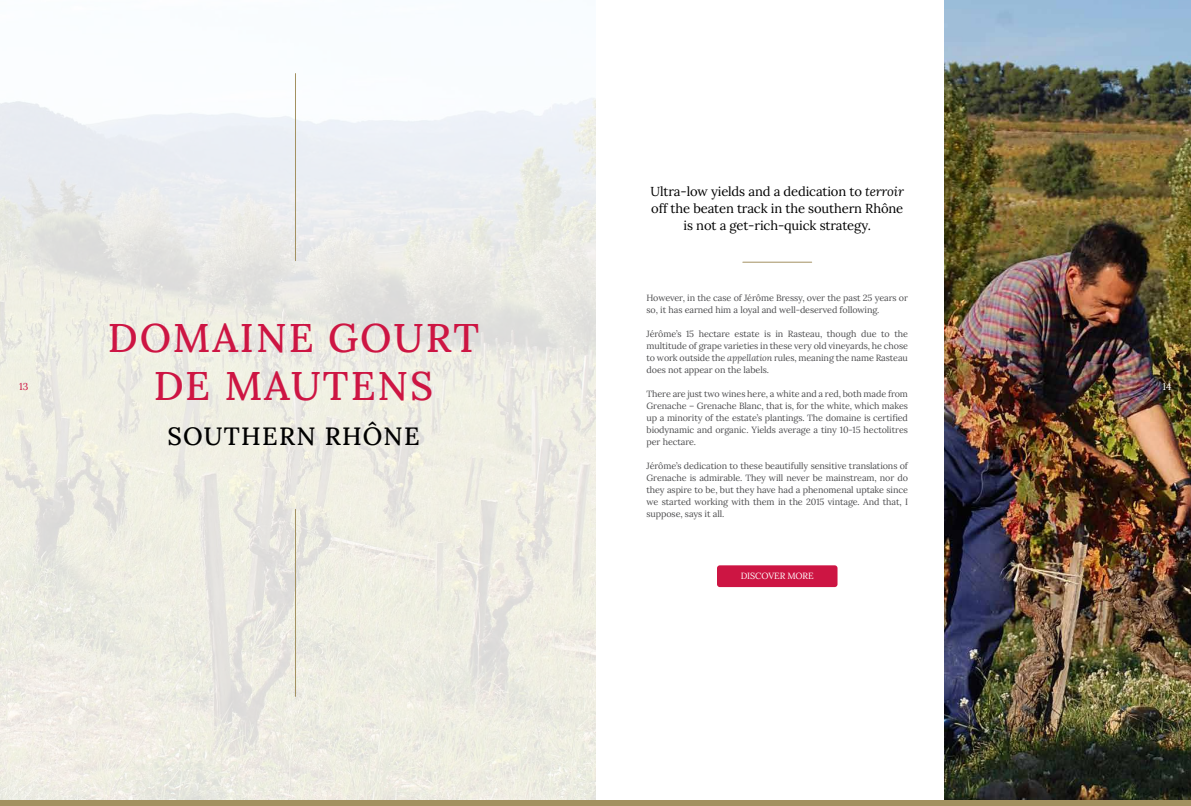
<style>
.page{position:relative;width:1191px;height:806px;background:#fff}
.page>*{position:absolute;margin:0;border:0;box-sizing:border-box;transform-origin:0 0}
.t1{font:500 40px/48px "Lora";letter-spacing:.05em;color:#cd1543;text-align:center}
.t2{font:500 25px "Lora";letter-spacing:.05em;color:#000}
.t3{font:13px/17px "Lora";letter-spacing:-.01em;color:#000;text-align:center}
.t4{font:10px "Lora";color:#cd1543}
.t5{font:10px "Lora";color:#fff}
.t6{font:9px/12px "Lora";letter-spacing:-.01em;color:#4d4d4f;text-align:justify}
.t7{font:9px "Lora";letter-spacing:-.01em;color:#fff}
.s1{font-style:italic}
</style>
<div class="page">
<img style="left:944px;top:0;width:247px;height:800px">
<svg style="left:0;top:73px;width:595px;height:727px;background:#edece6"></svg>
<hr style="left:295px;top:74px;width:1px;height:187px;background:#a39161">
<hr style="left:295px;top:509px;width:1px;height:187px;background:#a39161">
<hr style="left:743px;top:262px;width:68px;height:1px;background:#a39161">
<div style="left:717px;top:565px;width:120px;height:22px;background:#cd1543;border-radius:3px"></div>
<div style="left:595px;top:800px;width:596px;height:6px;background:#a39161"></div>
<div style="left:0;top:800px;width:595px;height:6px;background:#a39161"></div>
<h3 class="t3" style="left:650px;top:182px;width:255px">Ultra-low yields and a dedication to <span class="s1">terroir </span>off the beaten track in the southern Rhône is not a get-rich-quick strategy.</h3>
<p class="t6" style="left:646px;top:291px;width:263px">However, in the case of Jérôme Bressy, over the past 25 years or so, it has earned him a loyal and well-deserved following.</p>
<p class="t6" style="left:646px;top:327px;width:263px">Jérôme’s 15 hectare estate is in Rasteau, though due to the multitude of grape varieties in these very old vineyards, he chose to work outside the <span class="s1">appellation</span> rules, meaning the name Rasteau does not appear on the labels.</p>
<p class="t6" style="left:646px;top:387px;width:263px">There are just two wines here, a white and a red, both made from Grenache – Grenache Blanc, that is, for the white, which makes up a minority of the estate’s plantings. The domaine is certified biodynamic and organic. Yields average a tiny 10-15 hectolitres per hectare.</p>
<p class="t6" style="left:646px;top:459px;width:263px">Jérôme’s dedication to these beautifully sensitive translations of Grenache is admirable. They will never be mainstream, nor do they aspire to be, but they have had a phenomenal uptake since we started working with them in the 2015 vintage. And that, I suppose, says it all.</p>
<h1 class="t1" style="left:108px;top:311px;width:373px">DOMAINE GOURT<br>DE MAUTENS</h1>
<h2 class="t2" style="left:167px;top:417px;width:254px">SOUTHERN RHÔNE</h2>
<p class="t4" style="left:19px;top:379px;width:11px">13</p>
<p class="t5" style="left:1162px;top:379px;width:11px">14</p>
<p class="t7" style="left:740px;top:569px;width:75px">DISCOVER MORE</p>
</div>
